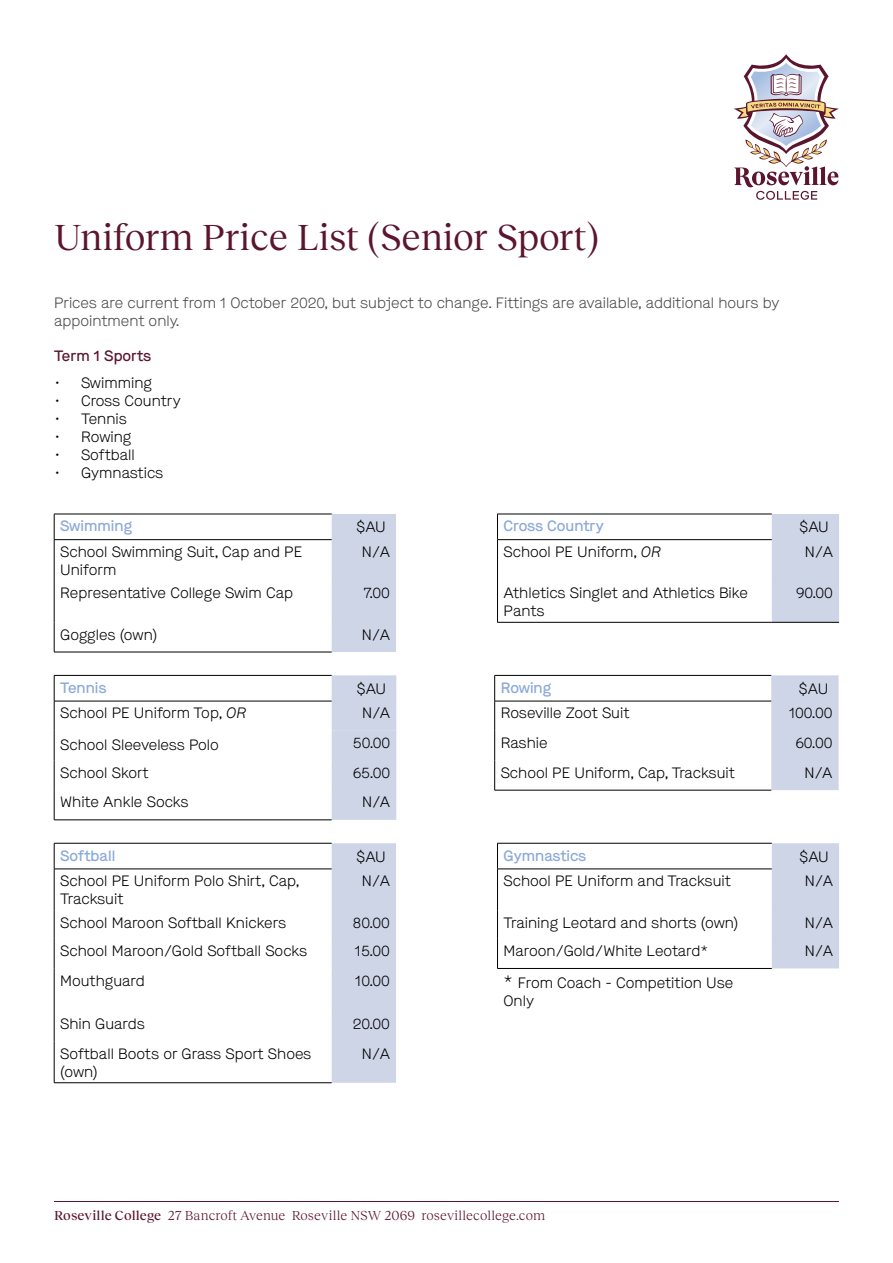
<style>
.page{position:relative;width:893px;height:1263px;background:#fff}
.page>*{position:absolute;margin:0;border:0;box-sizing:border-box;transform-origin:0 0}
.t1{font:37.5px "Reckless Neue";letter-spacing:-.005em;color:#5b152e}
.t2{font:300 15px/18px "Maison";color:#000}
.Sub_head{font:300 15px/18px "Maison";color:#484848}
.Sub_head-2{font:500 15px "Maison";color:#8ba9d8}
.Sub_head-3{font:500 15px "Maison";color:#5b152e}
.Address{font:13.5px "Reckless Neue";color:#5b152e}
.s1{font-style:italic}
.s2{font-size:18px}
.s3{font-weight:500}
</style>
<div class="page">
<svg style="left:332px;top:514px;width:507px;height:138px"></svg>
<hr style="left:497px;top:539px;width:275px;height:1px;background:#000">
<hr style="left:498px;top:581px;width:274px;height:1px;background:#fff">
<hr style="left:772px;top:622px;width:67px;height:1px;background:#000">
<hr style="left:54px;top:539px;width:278px;height:1px;background:#000">
<hr style="left:54px;top:514px;width:278px;height:1px;background:#000">
<svg style="left:54px;top:514px;width:1px;height:25px"></svg>
<hr style="left:54px;top:540px;width:1px;height:41px;background:#000">
<hr style="left:54px;top:581px;width:1px;height:41px;background:#000">
<hr style="left:54px;top:622px;width:1px;height:30px;background:#000">
<hr style="left:54px;top:652px;width:278px;height:1px;background:#000">
<hr style="left:497px;top:514px;width:275px;height:1px;background:#000">
<svg style="left:497px;top:514px;width:1px;height:25px"></svg>
<hr style="left:497px;top:540px;width:1px;height:41px;background:#000">
<hr style="left:497px;top:581px;width:1px;height:41px;background:#000">
<hr style="left:497px;top:622px;width:275px;height:1px;background:#000">
<div style="left:771px;top:675px;width:68px;height:115px;background:#cdd5e7"></div>
<div style="left:332px;top:675px;width:64px;height:145px;background:#cdd5e7"></div>
<hr style="left:494px;top:701px;width:277px;height:1px;background:#000">
<hr style="left:54px;top:701px;width:278px;height:1px;background:#000">
<hr style="left:54px;top:675px;width:278px;height:1px;background:#000">
<svg style="left:54px;top:676px;width:1px;height:25px"></svg>
<hr style="left:54px;top:701px;width:1px;height:30px;background:#000">
<svg style="left:54px;top:731px;width:1px;height:29px"></svg>
<hr style="left:54px;top:760px;width:1px;height:30px;background:#000">
<hr style="left:54px;top:790px;width:1px;height:30px;background:#000">
<hr style="left:54px;top:820px;width:278px;height:1px;background:#000">
<hr style="left:494px;top:675px;width:277px;height:1px;background:#000">
<svg style="left:494px;top:676px;width:1px;height:25px"></svg>
<hr style="left:494px;top:701px;width:1px;height:30px;background:#000">
<svg style="left:494px;top:731px;width:1px;height:29px"></svg>
<hr style="left:494px;top:760px;width:1px;height:30px;background:#000">
<hr style="left:494px;top:790px;width:277px;height:1px;background:#000">
<svg style="left:332px;top:843px;width:507px;height:240px"></svg>
<hr style="left:497px;top:869px;width:275px;height:1px;background:#000">
<hr style="left:497px;top:1041px;width:275px;height:1px;background:#fff">
<hr style="left:498px;top:910px;width:274px;height:1px;background:#fff">
<hr style="left:498px;top:938px;width:274px;height:1px;background:#fff">
<hr style="left:54px;top:843px;width:278px;height:1px;background:#000">
<svg style="left:54px;top:843px;width:1px;height:26px"></svg>
<hr style="left:54px;top:869px;width:1px;height:41px;background:#000">
<svg style="left:54px;top:910px;width:1px;height:58px"></svg>
<hr style="left:54px;top:968px;width:1px;height:44px;background:#000">
<svg style="left:54px;top:1012px;width:1px;height:29px"></svg>
<hr style="left:54px;top:1041px;width:1px;height:41px;background:#000">
<hr style="left:54px;top:1082px;width:278px;height:1px;background:#000">
<hr style="left:497px;top:843px;width:275px;height:1px;background:#000">
<svg style="left:497px;top:843px;width:1px;height:26px"></svg>
<hr style="left:497px;top:869px;width:1px;height:41px;background:#000">
<svg style="left:497px;top:910px;width:1px;height:58px"></svg>
<hr style="left:497px;top:968px;width:275px;height:1px;background:#000">
<hr style="left:54px;top:869px;width:278px;height:1px;background:#000">
<svg style="left:734px;top:54px;width:105px;height:146px"></svg>
<hr style="left:54px;top:1201px;width:785px;height:1px;background:#5b152e">
<p class="t1" style="left:54px;top:211px;width:546px">Uniform Price List (Senior Sport)</p>
<p class="Sub_head" style="left:54px;top:294px;width:727px">Prices are current from 1 October 2020, but subject to change. Fittings are available, additional hours by appointment only.</p>
<p class="Sub_head-3" style="left:54px;top:345px;width:99px">Term 1 Sports</p>
<p class="t2" style="left:54px;top:373px;width:100px">• Swimming</p>
<p class="t2" style="left:54px;top:391px;width:128px">• Cross Country</p>
<p class="t2" style="left:54px;top:409px;width:75px">• Tennis</p>
<p class="t2" style="left:54px;top:427px;width:79px">• Rowing</p>
<p class="t2" style="left:54px;top:445px;width:82px">• Softball</p>
<p class="t2" style="left:54px;top:463px;width:111px">• Gymnastics</p>
<p class="Sub_head-2" style="left:60px;top:516px;width:74px">Swimming</p>
<p class="t2" style="left:356px;top:518px;width:31px">$AU</p>
<p class="Sub_head-2" style="left:503px;top:516px;width:102px">Cross Country</p>
<p class="t2" style="left:799px;top:518px;width:31px">$AU</p>
<p class="t2" style="left:60px;top:543px;width:244px">School Swimming Suit, Cap and PE<br>Uniform</p>
<p class="t2" style="left:362px;top:543px;width:30px">N/A</p>
<p class="t2" style="left:503px;top:543px;width:159px">School PE Uniform, <span class="s1">OR</span></p>
<p class="t2" style="left:805px;top:543px;width:30px">N/A</p>
<p class="t2" style="left:60px;top:584px;width:234px">Representative College Swim Cap</p>
<p class="t2" style="left:364px;top:584px;width:28px">7.00</p>
<p class="t2" style="left:503px;top:584px;width:246px">Athletics Singlet and Athletics Bike<br>Pants</p>
<p class="t2" style="left:796px;top:584px;width:38px">90.00</p>
<p class="t2" style="left:60px;top:625px;width:99px">Goggles (own)</p>
<p class="t2" style="left:362px;top:625px;width:30px">N/A</p>
<p class="Sub_head-2" style="left:60px;top:677px;width:48px">Tennis</p>
<p class="t2" style="left:356px;top:680px;width:31px">$AU</p>
<p class="Sub_head-2" style="left:501px;top:677px;width:52px">Rowing</p>
<p class="t2" style="left:799px;top:680px;width:31px">$AU</p>
<p class="t2" style="left:60px;top:704px;width:187px">School PE Uniform Top, <span class="s1">OR</span></p>
<p class="t2" style="left:362px;top:704px;width:30px">N/A</p>
<p class="t2" style="left:501px;top:704px;width:130px">Roseville Zoot Suit</p>
<p class="t2" style="left:789px;top:704px;width:45px">100.00</p>
<p class="t2" style="left:60px;top:736px;width:160px">School Sleeveless Polo</p>
<p class="t2" style="left:353px;top:734px;width:39px">50.00</p>
<p class="t2" style="left:501px;top:734px;width:48px">Rashie</p>
<p class="t2" style="left:795px;top:734px;width:39px">60.00</p>
<p class="t2" style="left:60px;top:763px;width:89px">School Skort</p>
<p class="t2" style="left:353px;top:763px;width:39px">65.00</p>
<p class="t2" style="left:501px;top:763px;width:235px">School PE Uniform, Cap, Tracksuit</p>
<p class="t2" style="left:804px;top:763px;width:30px">N/A</p>
<p class="t2" style="left:60px;top:793px;width:130px">White Ankle Socks</p>
<p class="t2" style="left:362px;top:793px;width:30px">N/A</p>
<p class="Sub_head-2" style="left:60px;top:845px;width:57px">Softball</p>
<p class="t2" style="left:356px;top:847px;width:31px">$AU</p>
<p class="Sub_head-2" style="left:503px;top:845px;width:84px">Gymnastics</p>
<p class="t2" style="left:799px;top:847px;width:31px">$AU</p>
<p class="t2" style="left:60px;top:872px;width:241px">School PE Uniform Polo Shirt, Cap,<br>Tracksuit</p>
<p class="t2" style="left:362px;top:872px;width:30px">N/A</p>
<p class="t2" style="left:503px;top:872px;width:228px">School PE Uniform and Tracksuit</p>
<p class="t2" style="left:805px;top:872px;width:30px">N/A</p>
<p class="t2" style="left:60px;top:913px;width:228px">School Maroon Softball Knickers</p>
<p class="t2" style="left:353px;top:913px;width:39px">80.00</p>
<p class="t2" style="left:503px;top:913px;width:236px">Training Leotard and shorts (own)</p>
<p class="t2" style="left:805px;top:913px;width:30px">N/A</p>
<p class="t2" style="left:60px;top:942px;width:249px">School Maroon/Gold Softball Socks</p>
<p class="t2" style="left:355px;top:942px;width:37px">15.00</p>
<p class="t2" style="left:503px;top:942px;width:206px">Maroon/Gold/White Leotard*</p>
<p class="t2" style="left:805px;top:942px;width:30px">N/A</p>
<p class="t2" style="left:60px;top:971px;width:86px">Mouthguard</p>
<p class="t2" style="left:355px;top:971px;width:36px">10.00</p>
<p class="t2" style="left:503px;top:974px;width:231px"><span class="s2">*</span> From Coach - Competition Use<br>Only</p>
<p class="t2" style="left:60px;top:1015px;width:86px">Shin Guards</p>
<p class="t2" style="left:353px;top:1015px;width:39px">20.00</p>
<p class="t2" style="left:60px;top:1044px;width:253px">Softball Boots or Grass Sport Shoes (own)</p>
<p class="t2" style="left:362px;top:1044px;width:30px">N/A</p>
<p class="Address" style="left:54px;top:1206px;width:493px"><span class="s3">Roseville College</span> 27 Bancroft Avenue Roseville NSW 2069 rosevillecollege.com</p>
</div>
